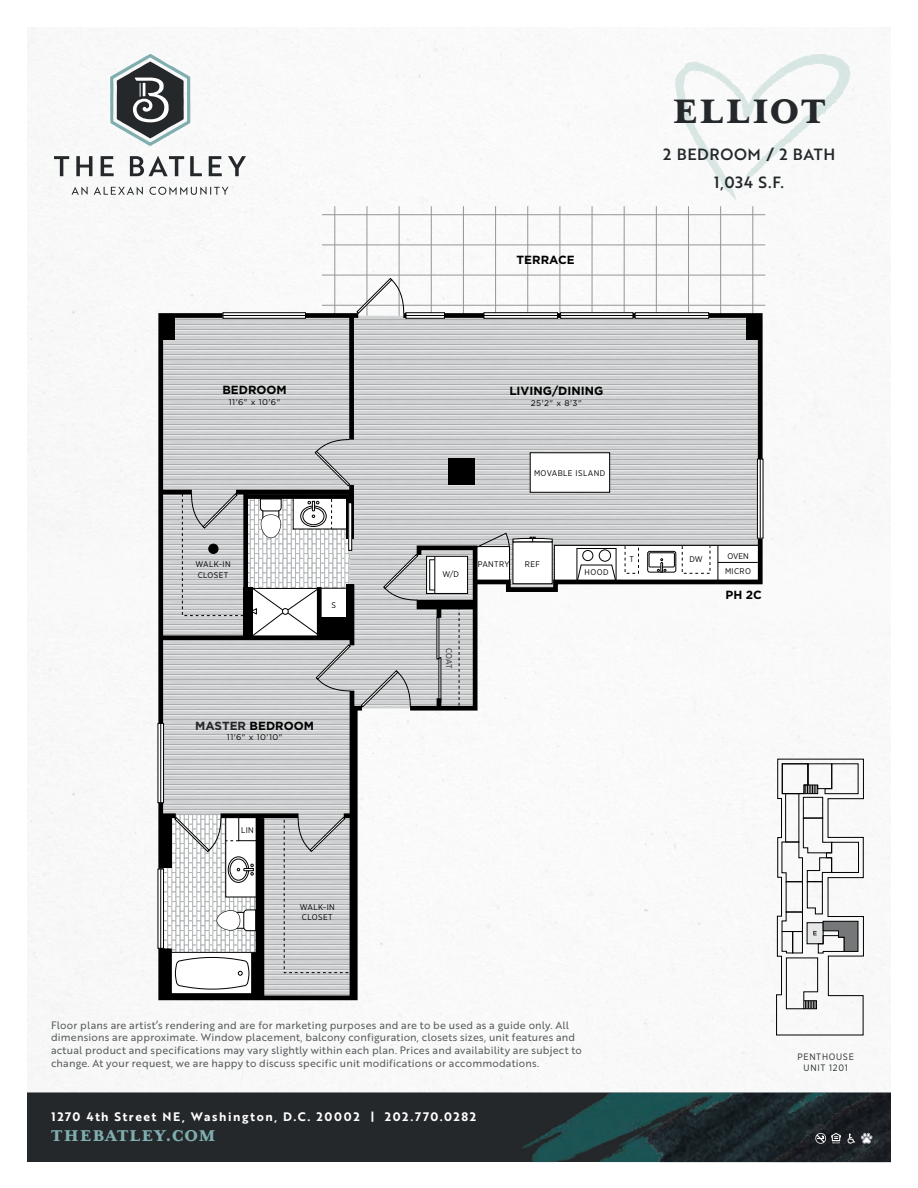
<style>
.page{position:relative;width:918px;height:1188px;background:#fff}
.page>*{position:absolute;margin:0;border:0;box-sizing:border-box;transform-origin:0 0}
.t1{font:800 39px "Mrs Eaves XL Serif OT";letter-spacing:.065em;color:#24282b}
.t2{font:800 18px "Mrs Eaves XL Serif OT";letter-spacing:.07em;color:#80aeaf}
.t3{font:15.75px/27.5px "Brother 1816 Medium";letter-spacing:.04em;color:#24282b;text-align:center}
.t4{font:12px "Brother 1816 Bold";letter-spacing:.135em;color:#fff}
.t5{font:700 11.85px "Gotham HTF";color:#000}
.t6{font:10.5px/12.6px "Brother 1816 Regular";letter-spacing:.015em;color:#24282b}
.t7{font:9.3px/11.9px "Gotham Narrow";letter-spacing:.075em;color:#24272a;text-align:center}
.t8{font:8.25px/10.6px "Gotham Narrow";letter-spacing:.05em;color:#000}
.t9{font:8.25px "Gotham HTF";letter-spacing:.05em;color:#000}
.t10{font:8.25px "Gotham Narrow";color:#24272a}
.s1{color:#24272a}
</style>
<div class="page">
<div style="left:27px;top:1093px;width:864px;height:69px;background:#24282b"></div>
<img style="left:522px;top:1099px;width:81px;height:63px">
<img style="left:603px;top:1093px;width:92px;height:69px">
<img style="left:695px;top:1093px;width:196px;height:69px">
<img style="left:27px;top:27px;width:864px;height:610px">
<svg style="left:54px;top:156px;width:15px;height:20px"></svg>
<svg style="left:76px;top:156px;width:16px;height:20px"></svg>
<svg style="left:101px;top:156px;width:13px;height:20px"></svg>
<svg style="left:130px;top:156px;width:54px;height:20px"></svg>
<svg style="left:190px;top:156px;width:12px;height:20px"></svg>
<svg style="left:209px;top:156px;width:13px;height:20px"></svg>
<svg style="left:228px;top:156px;width:18px;height:20px"></svg>
<svg style="left:72px;top:187px;width:156px;height:8px"></svg>
<svg style="left:110px;top:54px;width:80px;height:92px"></svg>
<svg style="left:675px;top:54px;width:175px;height:146px"></svg>
<hr style="left:322px;top:305px;width:443px;height:1px;background:#939598">
<hr style="left:322px;top:275px;width:443px;height:1px;background:#939598">
<hr style="left:335px;top:206px;width:1px;height:110px;background:#939598">
<hr style="left:367px;top:206px;width:1px;height:110px;background:#939598">
<hr style="left:399px;top:206px;width:1px;height:110px;background:#939598">
<hr style="left:431px;top:206px;width:1px;height:110px;background:#939598">
<hr style="left:463px;top:206px;width:1px;height:110px;background:#939598">
<hr style="left:495px;top:206px;width:1px;height:110px;background:#939598">
<hr style="left:527px;top:206px;width:1px;height:110px;background:#939598">
<hr style="left:560px;top:206px;width:1px;height:110px;background:#939598">
<hr style="left:592px;top:206px;width:1px;height:110px;background:#939598">
<hr style="left:322px;top:245px;width:443px;height:1px;background:#939598">
<hr style="left:322px;top:214px;width:443px;height:1px;background:#939598">
<hr style="left:624px;top:206px;width:1px;height:110px;background:#939598">
<hr style="left:656px;top:206px;width:1px;height:110px;background:#939598">
<hr style="left:688px;top:206px;width:1px;height:110px;background:#939598">
<hr style="left:720px;top:206px;width:1px;height:110px;background:#939598">
<hr style="left:753px;top:206px;width:1px;height:110px;background:#939598">
<hr style="left:760px;top:459px;width:1px;height:79px;background:#000">
<svg style="left:156px;top:278px;width:604px;height:723px"></svg>
<svg style="left:772px;top:739px;width:98px;height:330px"></svg>
<svg style="left:815px;top:1133px;width:40px;height:13px"></svg>
<svg style="left:861px;top:1133px;width:11px;height:10px"></svg>
<p class="t5" style="left:517px;top:253px;width:60px">TERRACE</p>
<h1 class="t1" style="left:673px;top:92px;width:153px">ELLIOT</h1>
<h3 class="t3" style="left:663px;top:140px;width:174px">2 BEDROOM / 2 BATH<br>1,034 S.F.</h3>
<p class="t5" style="left:222px;top:383px;width:66px">BEDROOM</p>
<p class="t9" style="left:229px;top:398px;width:53px">11'6" x 10'6"</p>
<p class="t8" style="left:196px;top:559px;width:37px">WALK-IN<br>CLOSET</p>
<p class="t8" style="left:331px;top:600px;width:6px">S</p>
<p class="t5" style="left:195px;top:719px;width:120px"><span class="s1">MASTER</span> BEDROOM</p>
<p class="t9" style="left:227px;top:733px;width:57px">11'6" x 10'10"</p>
<p class="t8" style="left:241px;top:825px;width:14px">LIN</p>
<p class="t8" style="left:300px;top:901px;width:37px">WALK-IN<br>CLOSET</p>
<p class="t5" style="left:509px;top:384px;width:95px">LIVING/DINING</p>
<p class="t9" style="left:531px;top:398px;width:52px">25'2" x 8'3"</p>
<p class="t8" style="left:534px;top:467px;width:73px">MOVABLE ISLAND</p>
<p class="t8" style="left:443px;top:569px;width:18px">W/D</p>
<p class="t8" style="left:478px;top:558px;width:33px">PANTRY</p>
<p class="t8" style="left:525px;top:558px;width:17px">REF</p>
<p class="t10" style="left:454px;top:648px;width:23px;rotate:90deg">COAT</p>
<p class="t8" style="left:585px;top:567px;width:26px">HOOD</p>
<p class="t8" style="left:630px;top:554px;width:6px">T</p>
<p class="t8" style="left:689px;top:554px;width:15px">DW</p>
<p class="t8" style="left:727px;top:550px;width:23px">OVEN</p>
<p class="t8" style="left:725px;top:565px;width:28px">MICRO</p>
<p class="t5" style="left:726px;top:588px;width:38px">PH 2C</p>
<p class="t6" style="left:51px;top:1018px;width:532px">Floor plans are artist’s rendering and are for marketing purposes and are to be used as a guide only. All dimensions are approximate. Window placement, balcony configuration, closets sizes, unit features and actual product and specifications may vary slightly within each plan. Prices and availability are subject to change. At your request, we are happy to discuss specific unit modifications or accommodations.</p>
<p class="t4" style="left:52px;top:1108px;width:426px">1270 4th Street NE, Washington, D.C. 20002 | 202.770.0282</p>
<h2 class="t2" style="left:52px;top:1126px;width:165px">THEBATLEY.COM</h2>
<p class="t7" style="left:797px;top:1050px;width:58px">PENTHOUSE<br>UNIT 1201</p>
</div>
